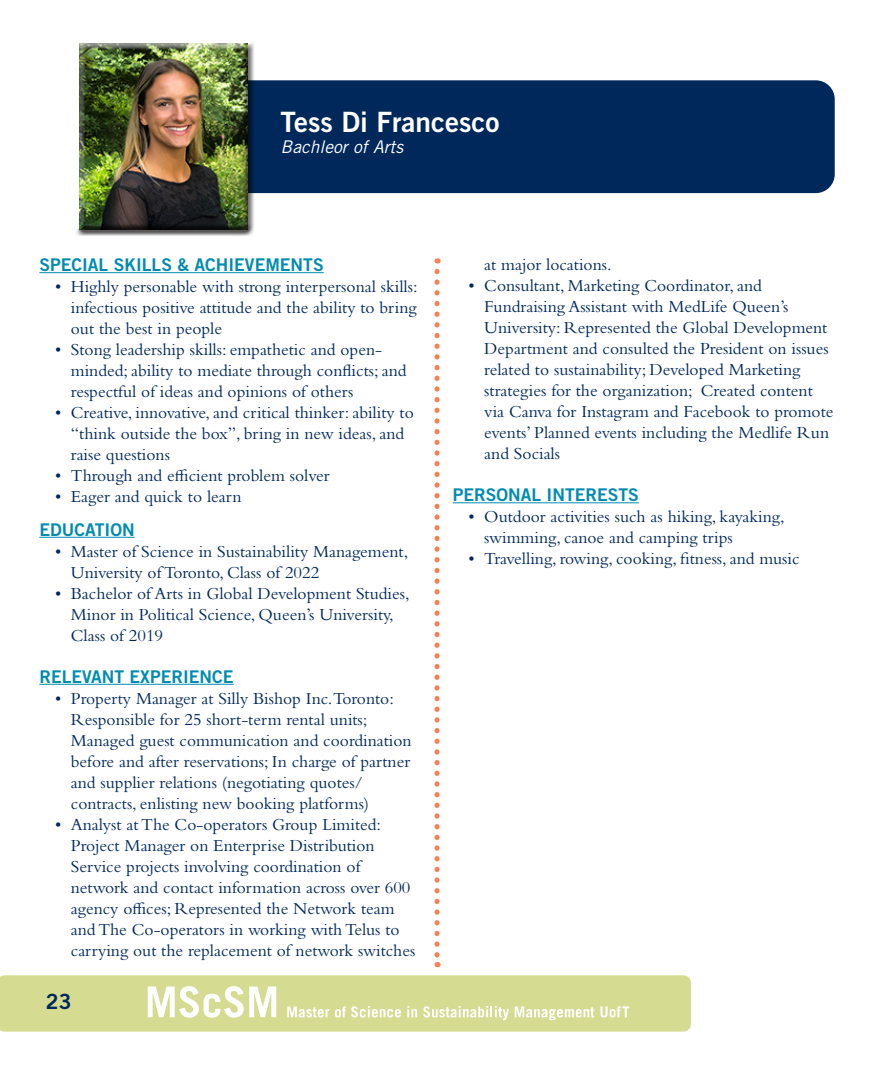
<style>
.page{position:relative;width:882px;height:1071px;background:#fff}
.page>*{position:absolute;margin:0;border:0;box-sizing:border-box;transform-origin:0 0}
.Student_Profiles{font:28px "Trade Gothic LT Std Bd 2";color:#fff}
.t1{font:21px "Trade Gothic LT Std Bd 2";color:#00285b}
.t2{font:17.5px/21px "Bembo Std";color:#00285b}
.t3{font:17.5px "Trade Gothic LT Std Bd 2";color:#008bb0}
.t4{font:italic 17.5px "Trade Gothic LT Std";color:#fff}
</style>
<div class="page">
<div style="left:163px;top:80px;width:672px;height:113px;background:#00285b;border-radius:19px"></div>
<hr style="left:39px;top:272px;width:285px;height:1px;background:#008bb0">
<hr style="left:39px;top:537px;width:96px;height:1px;background:#008bb0">
<hr style="left:39px;top:684px;width:195px;height:1px;background:#008bb0">
<hr style="left:453px;top:502px;width:186px;height:1px;background:#008bb0">
<div style="left:74px;top:40px;width:180px;height:196px;background:#231f20;opacity:.75"></div>
<div style="left:0;top:975px;width:691px;height:57px;background:#d5db91"></div>
<svg style="left:148px;top:986px;width:128px;height:32px"></svg>
<svg style="left:287px;top:1006px;width:42px;height:12px"></svg>
<svg style="left:335px;top:1006px;width:66px;height:12px"></svg>
<svg style="left:407px;top:1006px;width:10px;height:11px"></svg>
<svg style="left:423px;top:1006px;width:86px;height:14px"></svg>
<svg style="left:515px;top:1006px;width:79px;height:14px"></svg>
<svg style="left:601px;top:1006px;width:28px;height:12px"></svg>
<svg style="left:434px;top:271px;width:6px;height:696px"></svg>
<p class="Student_Profiles" style="left:281px;top:105px;width:220px">Tess Di Francesco</p>
<p class="t4" style="left:281px;top:136px;width:124px">Bachleor of Arts</p>
<p class="t3" style="left:39px;top:254px;width:286px">SPECIAL SKILLS &amp; ACHIEVEMENTS</p>
<p class="t2" style="left:71px;top:276px;width:348px;text-align:justify;text-indent:-16px">• Highly personable with strong interpersonal skills: infectious positive attitude and the ability to bring out the best in people</p>
<p class="t2" style="left:71px;top:339px;width:337px;text-indent:-16px">• Stong leadership skills: empathetic and open&shy;minded; ability to mediate through conflicts; and respectful of ideas and opinions of others</p>
<p class="t2" style="left:71px;top:402px;width:344px;text-indent:-16px">• Creative, innovative, and critical thinker: ability to “think outside the box”, bring in new ideas, and raise questions</p>
<p class="t2" style="left:55px;top:465px;width:276px">• Through and efficient problem solver</p>
<p class="t2" style="left:55px;top:486px;width:188px">• Eager and quick to learn</p>
<p class="t3" style="left:39px;top:518px;width:97px">EDUCATION</p>
<p class="t2" style="left:71px;top:540px;width:339px;text-indent:-16px">• Master of Science in Sustainability Management,<br>University of Toronto, Class of 2022</p>
<p class="t2" style="left:71px;top:582px;width:340px;text-indent:-16px">• Bachelor of Arts in Global Development Studies,<br>Minor in Political Science, Queen’s University,<br>Class of 2019</p>
<p class="t3" style="left:39px;top:665px;width:196px">RELEVANT EXPERIENCE</p>
<p class="t2" style="left:71px;top:687px;width:342px;text-indent:-16px">• Property Manager at Silly Bishop Inc.Toronto:<br>Responsible for 25 short-term rental units; Managed guest communication and coordination before and after reservations; In charge of partner and supplier relations (negotiating quotes/ contracts, enlisting new booking platforms)</p>
<p class="t2" style="left:71px;top:813px;width:346px;text-indent:-16px">• Analyst at The Co-operators Group Limited:<br>Project Manager on Enterprise Distribution Service projects involving coordination of network and contact information across over 600 agency offices; Represented the Network team and The Co-operators in working with Telus to carrying out the replacement of network switches</p>
<p class="t1" style="left:46px;top:989px;width:27px">23</p>
<p class="t2" style="left:484px;top:254px;width:129px">at major locations.</p>
<p class="t2" style="left:484px;top:275px;width:351px;text-indent:-16px">• Consultant, Marketing Coordinator, and Fundraising Assistant with MedLife Queen’s University: Represented the Global Development Department and consulted the President on issues related to sustainability; Developed Marketing strategies for the organization; Created content via Canva for Instagram and Facebook to promote events’ Planned events including the Medlife Run and Socials</p>
<p class="t3" style="left:453px;top:484px;width:188px">PERSONAL INTERESTS</p>
<p class="t2" style="left:484px;top:506px;width:302px;text-indent:-16px">• Outdoor activities such as hiking, kayaking, swimming, canoe and camping trips</p>
<p class="t2" style="left:469px;top:548px;width:333px">• Travelling, rowing, cooking, fitness, and music</p>
</div>
